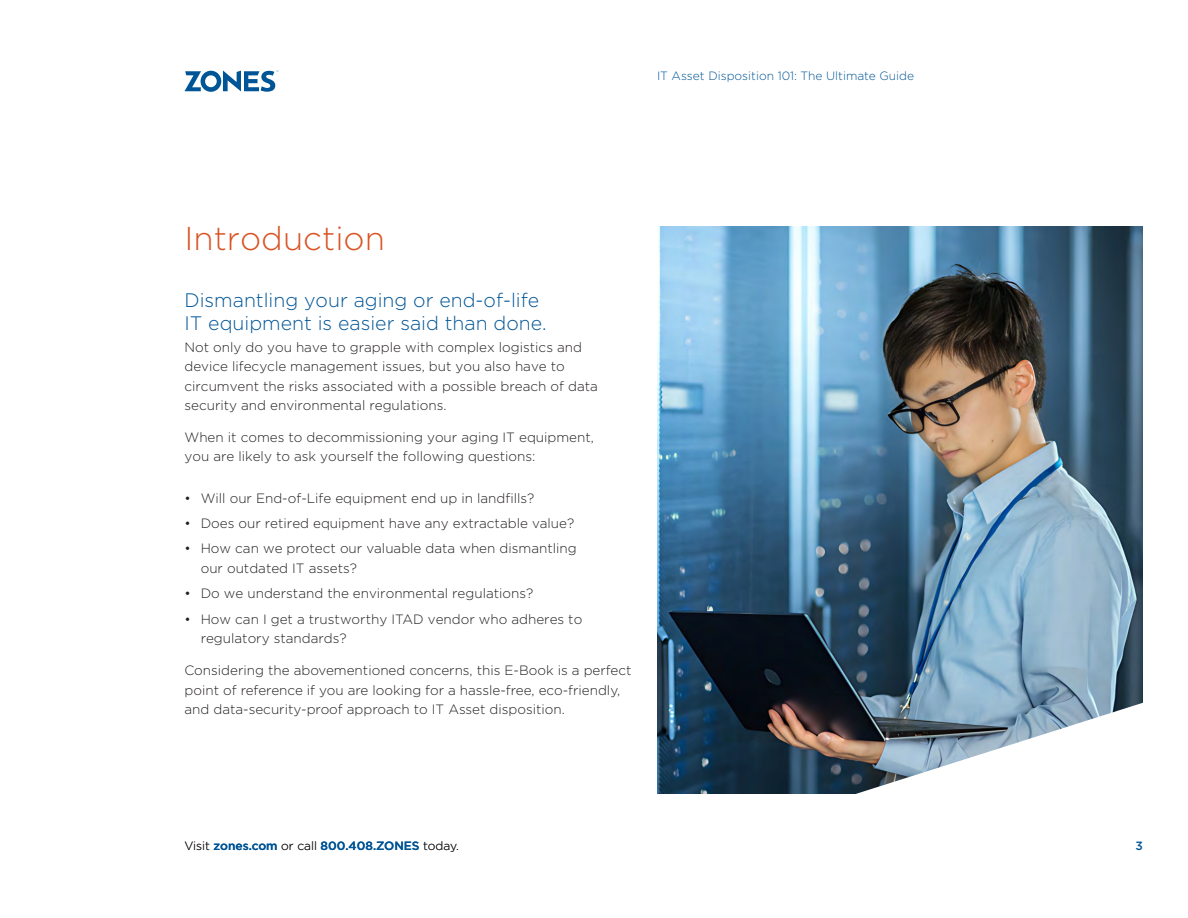
<style>
.page{position:relative;width:1188px;height:918px;background:#fff}
.page>*{position:absolute;margin:0;border:0;box-sizing:border-box;transform-origin:0 0}
.Body{font:300 33px "Gotham";color:#d95323}
.Body-2{font:300 19.5px/23.4px "Gotham";color:#005596}
.Body-3{font:300 13.5px/19.5px "Gotham";color:#231f20}
.t1{font:500 12px "Gotham";color:#005596}
.Page_Subheader{font:300 12px "Gotham";color:#005596}
.s1{font-weight:300;color:#231f20}
</style>
<div class="page">
<svg style="left:184px;top:71px;width:94px;height:21px"></svg>
<img style="left:657px;top:226px;width:486px;height:463px">
<img style="left:657px;top:689px;width:486px;height:105px">
<p class="Page_Subheader" style="left:657px;top:68px;width:259px">IT Asset Disposition 101: The Ultimate Guide</p>
<p class="Body" style="left:184px;top:218px;width:202px">Introduction</p>
<p class="Body-2" style="left:184px;top:287px;width:364px">Dismantling your aging or end-of-life<br>IT equipment is easier said than done.</p>
<p class="Body-3" style="left:184px;top:337px;width:415px">Not only do you have to grapple with complex logistics and device lifecycle management issues, but you also have to circumvent the risks associated with a possible breach of data security and environmental regulations.</p>
<p class="Body-3" style="left:184px;top:427px;width:411px">When it comes to decommissioning your aging IT equipment, you are likely to ask yourself the following questions:</p>
<p class="Body-3" style="left:184px;top:488px;width:351px">• Will our End-of-Life equipment end up in landfills?</p>
<p class="Body-3" style="left:184px;top:513px;width:391px">• Does our retired equipment have any extractable value?</p>
<p class="Body-3" style="left:201px;top:539px;width:377px;text-indent:-16px">• How can we protect our valuable data when dismantling our outdated IT assets?</p>
<p class="Body-3" style="left:184px;top:583px;width:350px">• Do we understand the environmental regulations?</p>
<p class="Body-3" style="left:201px;top:609px;width:383px;text-indent:-16px">• How can I get a trustworthy ITAD vendor who adheres to regulatory standards?</p>
<p class="Body-3" style="left:184px;top:660px;width:449px">Considering the abovementioned concerns, this E-Book is a perfect point of reference if you are looking for a hassle-free, eco-friendly, and data-security-proof approach to IT Asset disposition.</p>
<p class="t1" style="left:184px;top:838px;width:276px"><span class="s1">Visit</span> zones.com <span class="s1">or call</span> 800.408.ZONES <span class="s1">today.</span></p>
<p class="t1" style="left:1136px;top:838px;width:9px">3</p>
</div>
